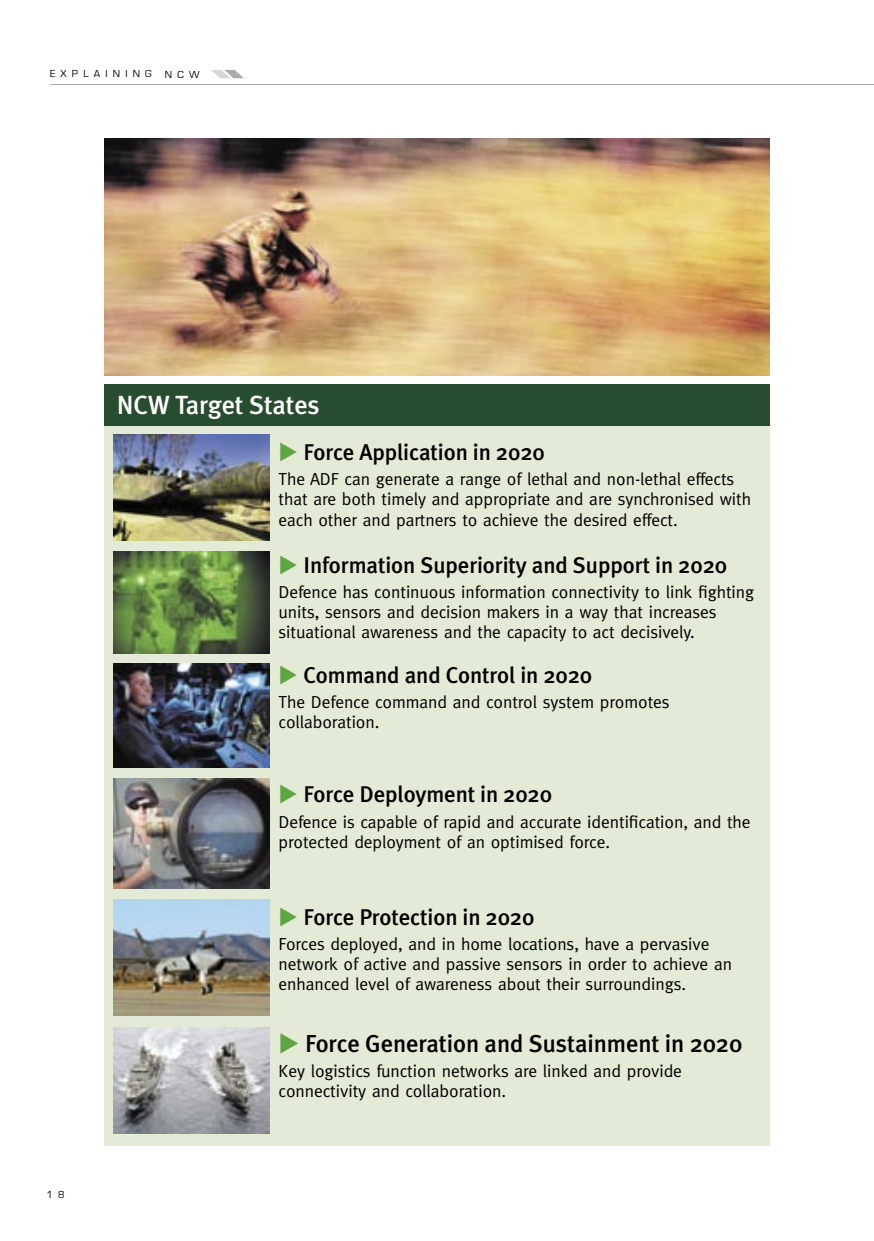
<style>
.page{position:relative;width:874px;height:1241px;background:#fff}
.page>*{position:absolute;margin:0;border:0;box-sizing:border-box;transform-origin:0 0}
.t1{font:500 26.25px "Meta Plus";letter-spacing:-.005em;color:#fff}
.t2{font:500 24.5px "Meta Plus";letter-spacing:-.005em;color:#000}
.t3{font:500 22.75px "Meta Plus";letter-spacing:-.005em;color:#000}
.t4{font:17.5px/20.1px "Meta";letter-spacing:-.005em;color:#000}
.t5{font:10.5px "Eurostile";letter-spacing:.5em;color:#000}
.s1{color:#60a543}
</style>
<div class="page">
<hr style="left:50px;top:84px;width:823px;height:1px;background:#ababab">
<svg style="left:212px;top:70px;width:32px;height:8px"></svg>
<img style="left:105px;top:139px;width:664px;height:236px">
<div style="left:104px;top:386px;width:665px;height:759px;background:#e3ebd6"></div>
<div style="left:104px;top:384px;width:665px;height:41px;background:#284c2e"></div>
<img style="left:113px;top:551px;width:156px;height:102px">
<img style="left:113px;top:663px;width:156px;height:104px">
<img style="left:113px;top:1027px;width:156px;height:106px">
<img style="left:113px;top:899px;width:156px;height:116px">
<img style="left:113px;top:434px;width:156px;height:106px">
<img style="left:114px;top:778px;width:156px;height:110px">
<p class="t5" style="left:50px;top:68px;width:103px">EXPLAINING</p>
<p class="t5" style="left:165px;top:69px;width:36px">NCW</p>
<h1 class="t1" style="left:117px;top:390px;width:204px">NCW Target States</h1>
<h3 class="t3" style="left:278px;top:439px;width:267px"><span class="s1">◆</span> Force Application in 2020</h3>
<p class="t4" style="left:278px;top:469px;width:474px">The ADF can generate a range of lethal and non-lethal effects that are both timely and appropriate and are synchronised with each other and partners to achieve the desired effect.</p>
<h3 class="t3" style="left:278px;top:551px;width:450px"><span class="s1">◆</span> Information Superiority and Support in 2020</h3>
<p class="t4" style="left:278px;top:581px;width:477px">Defence has continuous information connectivity to link fighting units, sensors and decision makers in a way that increases situational awareness and the capacity to act decisively.</p>
<h3 class="t3" style="left:278px;top:661px;width:315px"><span class="s1">◆</span> Command and Control in 2020</h3>
<p class="t4" style="left:278px;top:691px;width:392px">The Defence command and control system promotes collaboration.</p>
<h3 class="t3" style="left:278px;top:781px;width:275px"><span class="s1">◆</span> Force Deployment in 2020</h3>
<p class="t4" style="left:278px;top:811px;width:473px">Defence is capable of rapid and accurate identification, and the protected deployment of an optimised force.</p>
<p class="t5" style="left:47px;top:1188px;width:20px">1 8</p>
<h3 class="t3" style="left:278px;top:903px;width:257px"><span class="s1">◆</span> Force Protection in 2020</h3>
<p class="t4" style="left:278px;top:933px;width:455px">Forces deployed, and in home locations, have a pervasive network of active and passive sensors in order to achieve an enhanced level of awareness about their surroundings.</p>
<h2 class="t2" style="left:278px;top:1028px;width:465px"><span class="s1">◆</span> Force Generation and Sustainment in 2020</h2>
<p class="t4" style="left:278px;top:1060px;width:405px">Key logistics function networks are linked and provide connectivity and collaboration.</p>
</div>
